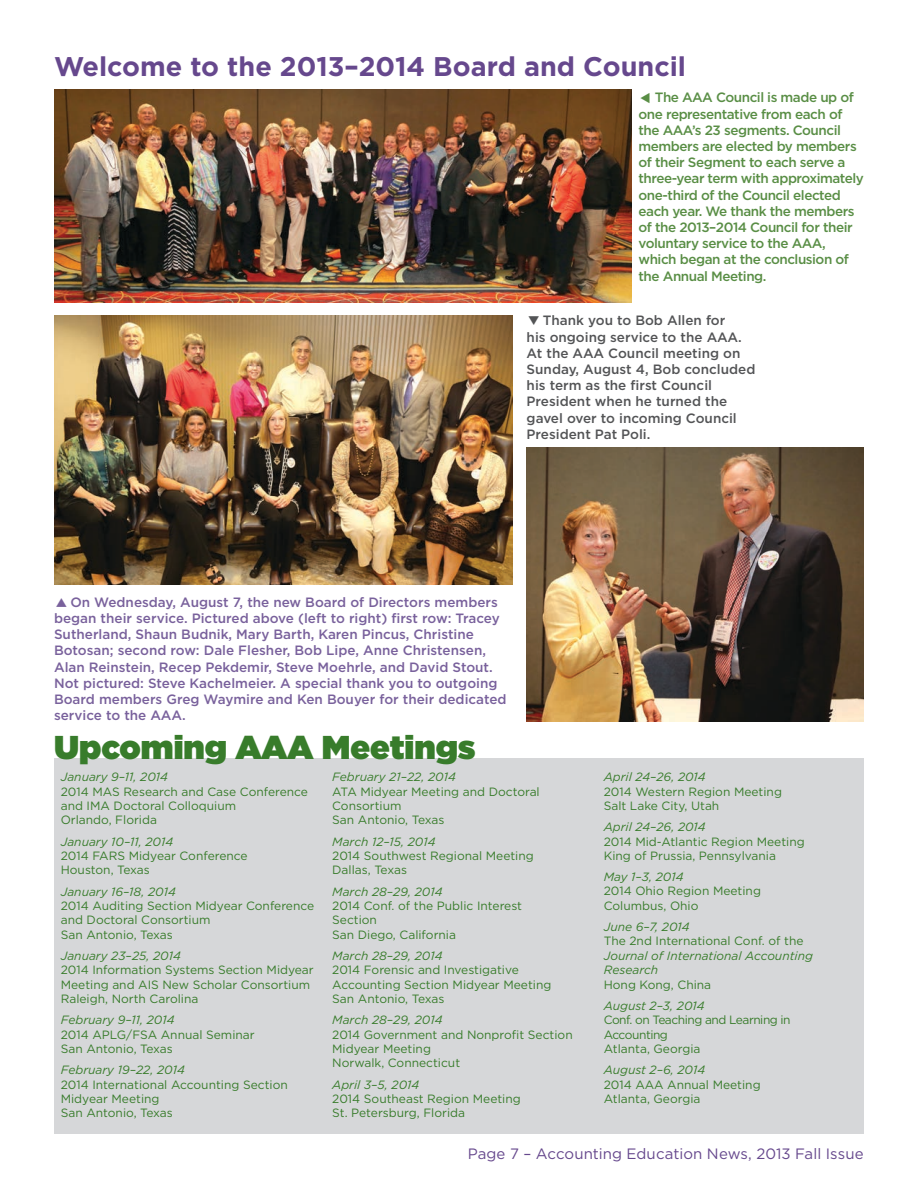
<style>
.page{position:relative;width:918px;height:1188px;background:#fff}
.page>*{position:absolute;margin:0;border:0;box-sizing:border-box;transform-origin:0 0}
.t1{font:900 33px "Gotham";color:#387c2b}
.t2{font:700 27px "Gotham";color:#66488d}
.t3{font:15px "Gotham";color:#66488d}
.t4{font:500 13.5px/16.2px "Gotham";color:#79619c}
.t5{font:500 13.5px/16.2px "Gotham";letter-spacing:-.035em;color:#598e45}
.t6{font:500 13.5px/16.2px "Gotham";color:#535456}
.t7{font:12px/14.4px "Gotham";color:#387c2b}
.t8{font:italic 12px/14.4px "Gotham";color:#387c2b}
.t9{font:12px/14.4px "Gotham";letter-spacing:-.04em;color:#387c2b}
</style>
<div class="page">
<img style="left:54px;top:90px;width:578px;height:212px">
<img style="left:527px;top:448px;width:337px;height:273px">
<img style="left:54px;top:316px;width:458px;height:269px">
<div style="left:54px;top:758px;width:810px;height:376px;background:#d6d7d9"></div>
<h2 class="t2" style="left:54px;top:48px;width:634px">Welcome to the 2013–2014 Board and Council</h2>
<p class="t5" style="left:639px;top:89px;width:227px;text-indent:16px">The AAA Council is made up of one representative from each of the AAA’s 23 segments. Council members are elected by members of their Segment to each serve a three-year term with approximately one-third of the Council elected each year. We thank the members of the 2013–2014 Council for their voluntary service to the AAA, which began at the conclusion of the Annual Meeting.</p>
<p class="t6" style="left:527px;top:312px;width:230px;text-indent:16px">Thank you to Bob Allen for<br>his ongoing service to the AAA.<br>At the AAA Council meeting on<br>Sunday, August 4, Bob concluded his term as the first Council<br>President when he turned the gavel over to incoming Council<br>President Pat Poli.</p>
<p class="t4" style="left:54px;top:594px;width:454px;text-indent:16px">On Wednesday, August 7, the new Board of Directors members began their service. Pictured above (left to right) first row: Tracey Sutherland, Shaun Budnik, Mary Barth, Karen Pincus, Christine Botosan; second row: Dale Flesher, Bob Lipe, Anne Christensen, Alan Reinstein, Recep Pekdemir, Steve Moehrle, and David Stout.<br>Not pictured: Steve Kachelmeier. A special thank you to outgoing Board members Greg Waymire and Ken Bouyer for their dedicated service to the AAA.</p>
<h1 class="t1" style="left:54px;top:724px;width:423px">Upcoming AAA Meetings</h1>
<p class="t8" style="left:61px;top:770px;width:109px">January 9–11, 2014</p>
<p class="t7" style="left:61px;top:784px;width:249px">2014 MAS Research and Case Conference and IMA Doctoral Colloquium<br>Orlando, Florida</p>
<p class="t8" style="left:61px;top:834px;width:114px">January 10–11, 2014</p>
<p class="t7" style="left:61px;top:848px;width:188px">2014 FARS Midyear Conference<br>Houston, Texas</p>
<p class="t8" style="left:61px;top:884px;width:117px">January 16–18, 2014</p>
<p class="t7" style="left:61px;top:898px;width:255px">2014 Auditing Section Midyear Conference and Doctoral Consortium<br>San Antonio, Texas</p>
<p class="t8" style="left:61px;top:948px;width:122px">January 23–25, 2014</p>
<p class="t7" style="left:61px;top:963px;width:255px">2014 Information Systems Section Midyear<br>Meeting and AIS New Scholar Consortium<br>Raleigh, North Carolina</p>
<p class="t8" style="left:61px;top:1013px;width:115px">February 9–11, 2014</p>
<p class="t7" style="left:61px;top:1027px;width:195px">2014 APLG/FSA Annual Seminar<br>San Antonio, Texas</p>
<p class="t8" style="left:61px;top:1062px;width:126px">February 19–22, 2014</p>
<p class="t7" style="left:61px;top:1077px;width:229px">2014 International Accounting Section<br>Midyear Meeting<br>San Antonio, Texas</p>
<p class="t8" style="left:332px;top:770px;width:125px">February 21–22, 2014</p>
<p class="t7" style="left:332px;top:784px;width:209px">ATA Midyear Meeting and Doctoral<br>Consortium<br>San Antonio, Texas</p>
<p class="t8" style="left:332px;top:834px;width:105px">March 12–15, 2014</p>
<p class="t7" style="left:332px;top:848px;width:203px">2014 Southwest Regional Meeting<br>Dallas, Texas</p>
<p class="t8" style="left:332px;top:884px;width:112px">March 28–29, 2014</p>
<p class="t7" style="left:332px;top:898px;width:191px">2014 Conf. of the Public Interest<br>Section<br>San Diego, California</p>
<p class="t8" style="left:332px;top:948px;width:112px">March 28–29, 2014</p>
<p class="t7" style="left:332px;top:963px;width:221px">2014 Forensic and Investigative<br>Accounting Section Midyear Meeting<br>San Antonio, Texas</p>
<p class="t8" style="left:332px;top:1013px;width:112px">March 28–29, 2014</p>
<p class="t7" style="left:332px;top:1027px;width:242px">2014 Government and Nonprofit Section<br>Midyear Meeting<br>Norwalk, Connecticut</p>
<p class="t8" style="left:332px;top:1077px;width:89px">April 3–5, 2014</p>
<p class="t7" style="left:332px;top:1091px;width:190px">2014 Southeast Region Meeting<br>St. Petersburg, Florida</p>
<p class="t8" style="left:604px;top:770px;width:104px">April 24–26, 2014</p>
<p class="t7" style="left:604px;top:784px;width:180px">2014 Western Region Meeting<br>Salt Lake City, Utah</p>
<p class="t8" style="left:604px;top:819px;width:104px">April 24–26, 2014</p>
<p class="t7" style="left:604px;top:834px;width:203px">2014 Mid-Atlantic Region Meeting<br>King of Prussia, Pennsylvania</p>
<p class="t8" style="left:604px;top:869px;width:81px">May 1–3, 2014</p>
<p class="t7" style="left:604px;top:884px;width:159px">2014 Ohio Region Meeting<br>Columbus, Ohio</p>
<p class="t8" style="left:604px;top:919px;width:87px">June 6–7, 2014</p>
<p class="t7" style="left:604px;top:934px;width:201px">The 2nd International Conf. of the</p>
<p class="t8" style="left:604px;top:948px;width:211px">Journal of International Accounting<br>Research</p>
<p class="t7" style="left:604px;top:977px;width:109px">Hong Kong, China</p>
<p class="t8" style="left:604px;top:998px;width:102px">August 2–3, 2014</p>
<p class="t9" style="left:604px;top:1012px;width:188px">Conf. on Teaching and Learning in<br>Accounting<br>Atlanta, Georgia</p>
<p class="t8" style="left:604px;top:1062px;width:103px">August 2–6, 2014</p>
<p class="t7" style="left:604px;top:1077px;width:158px">2014 AAA Annual Meeting<br>Atlanta, Georgia</p>
<p class="t3" style="left:468px;top:1145px;width:397px">Page 7 – Accounting Education News, 2013 Fall Issue</p>
</div>
